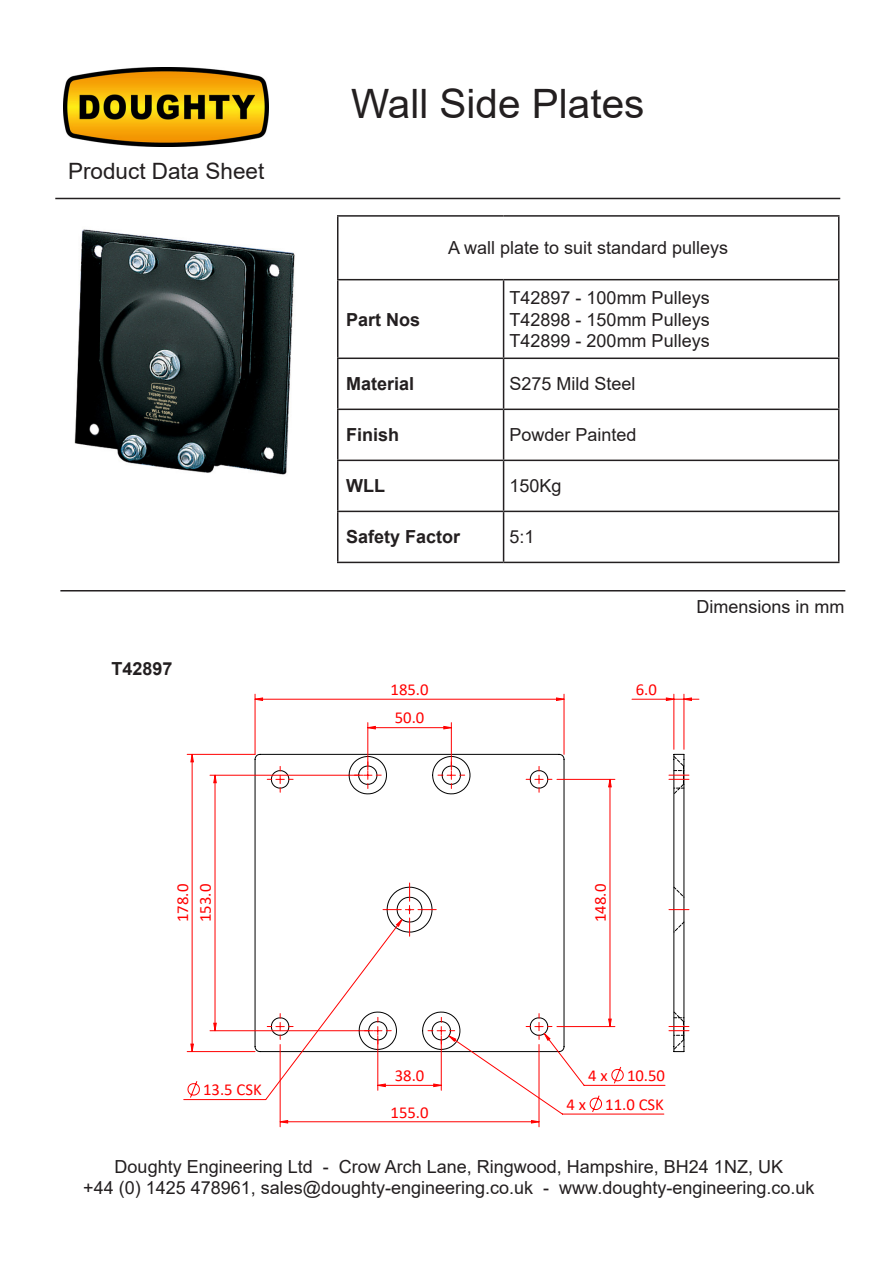
<style>
.page{position:relative;width:893px;height:1263px;background:#fff}
.page>*{position:absolute;margin:0;border:0;box-sizing:border-box;transform-origin:0 0}
.t1{font:40.5px "Arial";color:#231f20}
.t2{font:22.5px "Arial";color:#231f20}
.t3{font:18px "Arial";color:#231f20}
.t4{font:700 18px "Arial";color:#231f20}
.t5{font:16.65px/28.7px "Calibri";color:#f00;text-align:right}
</style>
<div class="page">
<img style="left:64px;top:68px;width:205px;height:79px">
<hr style="left:55px;top:198px;width:785px;height:1px;background:#231f20">
<hr style="left:60px;top:590px;width:785px;height:1px;background:#231f20">
<img style="left:74px;top:229px;width:221px;height:246px">
<hr style="left:673px;top:759px;width:1px;height:288px;background:#000">
<hr style="left:683px;top:759px;width:1px;height:288px;background:#000">
<svg style="left:673px;top:921px;width:12px;height:12px"></svg>
<svg style="left:673px;top:886px;width:12px;height:12px"></svg>
<svg style="left:669px;top:1011px;width:20px;height:41px"></svg>
<svg style="left:669px;top:754px;width:20px;height:41px"></svg>
<svg style="left:669px;top:909px;width:20px;height:1px"></svg>
<hr style="left:164px;top:1193px;width:546px;height:1px;background:#c0c0c0">
<hr style="left:164px;top:672px;width:1px;height:473px;background:#c0c0c0">
<hr style="left:164px;top:672px;width:546px;height:1px;background:#c0c0c0">
<hr style="left:736px;top:672px;width:1px;height:473px;background:#c0c0c0">
<svg style="left:183px;top:1018px;width:483px;height:97px"></svg>
<hr style="left:255px;top:694px;width:1px;height:60px;background:#f00">
<hr style="left:564px;top:694px;width:1px;height:60px;background:#f00">
<hr style="left:280px;top:1044px;width:1px;height:83px;background:#f00">
<hr style="left:539px;top:1044px;width:1px;height:83px;background:#f00">
<hr style="left:187px;top:754px;width:68px;height:1px;background:#f00">
<hr style="left:187px;top:1051px;width:68px;height:1px;background:#f00">
<hr style="left:557px;top:779px;width:58px;height:1px;background:#f00">
<hr style="left:557px;top:1026px;width:58px;height:1px;background:#f00">
<hr style="left:673px;top:694px;width:1px;height:55px;background:#f00">
<hr style="left:683px;top:694px;width:1px;height:55px;background:#f00">
<hr style="left:632px;top:699px;width:42px;height:1px;background:#f00">
<svg style="left:255px;top:698px;width:309px;height:425px"></svg>
<svg style="left:377px;top:1083px;width:65px;height:4px"></svg>
<svg style="left:367px;top:725px;width:85px;height:5px"></svg>
<svg style="left:191px;top:754px;width:420px;height:297px"></svg>
<svg style="left:665px;top:697px;width:34px;height:4px"></svg>
<hr style="left:337px;top:215px;width:167px;height:2px;background:#231f20">
<hr style="left:337px;top:217px;width:1px;height:62px;background:#231f20">
<hr style="left:504px;top:215px;width:335px;height:2px;background:#231f20">
<hr style="left:838px;top:217px;width:1px;height:62px;background:#231f20">
<hr style="left:337px;top:279px;width:167px;height:1px;background:#231f20">
<hr style="left:337px;top:280px;width:1px;height:77px;background:#231f20">
<hr style="left:504px;top:279px;width:335px;height:1px;background:#231f20">
<hr style="left:503px;top:280px;width:1px;height:77px;background:#231f20">
<hr style="left:838px;top:280px;width:1px;height:77px;background:#231f20">
<hr style="left:337px;top:357px;width:167px;height:2px;background:#231f20">
<hr style="left:337px;top:359px;width:1px;height:50px;background:#231f20">
<hr style="left:504px;top:357px;width:335px;height:2px;background:#231f20">
<hr style="left:503px;top:359px;width:1px;height:50px;background:#231f20">
<hr style="left:838px;top:359px;width:1px;height:50px;background:#231f20">
<hr style="left:503px;top:410px;width:1px;height:50px;background:#231f20">
<hr style="left:503px;top:461px;width:1px;height:50px;background:#231f20">
<hr style="left:503px;top:512px;width:1px;height:50px;background:#231f20">
<hr style="left:337px;top:409px;width:167px;height:1px;background:#231f20">
<hr style="left:337px;top:410px;width:1px;height:50px;background:#231f20">
<hr style="left:504px;top:409px;width:335px;height:1px;background:#231f20">
<hr style="left:838px;top:410px;width:1px;height:50px;background:#231f20">
<hr style="left:337px;top:460px;width:167px;height:1px;background:#231f20">
<hr style="left:337px;top:461px;width:1px;height:50px;background:#231f20">
<hr style="left:504px;top:460px;width:335px;height:1px;background:#231f20">
<hr style="left:838px;top:461px;width:1px;height:50px;background:#231f20">
<hr style="left:337px;top:511px;width:167px;height:1px;background:#231f20">
<hr style="left:337px;top:512px;width:1px;height:50px;background:#231f20">
<hr style="left:504px;top:511px;width:335px;height:1px;background:#231f20">
<hr style="left:838px;top:512px;width:1px;height:50px;background:#231f20">
<hr style="left:337px;top:562px;width:167px;height:1px;background:#231f20">
<hr style="left:504px;top:562px;width:335px;height:1px;background:#231f20">
<p class="t2" style="left:68px;top:155px;width:198px">Product Data Sheet</p>
<p class="t4" style="left:112px;top:656px;width:63px">T42897</p>
<p class="t1" style="left:351px;top:76px;width:295px">Wall Side Plates</p>
<p class="t4" style="left:346px;top:306px;width:76px">Part Nos</p>
<p class="t3" style="left:448px;top:236px;width:282px">A wall plate to suit standard pulleys</p>
<p class="t3" style="left:510px;top:285px;width:202px">T42897 - 100mm Pulleys</p>
<p class="t3" style="left:510px;top:307px;width:202px">T42898 - 150mm Pulleys</p>
<p class="t3" style="left:510px;top:328px;width:202px">T42899 - 200mm Pulleys</p>
<p class="t4" style="left:346px;top:371px;width:70px">Material</p>
<p class="t3" style="left:510px;top:372px;width:128px">S275 Mild Steel</p>
<p class="t4" style="left:346px;top:422px;width:55px">Finish</p>
<p class="t3" style="left:510px;top:423px;width:129px">Powder Painted</p>
<p class="t4" style="left:346px;top:473px;width:40px">WLL</p>
<p class="t3" style="left:510px;top:474px;width:54px">150Kg</p>
<p class="t4" style="left:346px;top:524px;width:116px">Safety Factor</p>
<p class="t3" style="left:510px;top:525px;width:27px">5:1</p>
<p class="t5" style="left:391px;top:675px;width:40px">185.0</p>
<p class="t5" style="left:395px;top:703px;width:31px">50.0</p>
<p class="t5" style="left:636px;top:675px;width:23px">6.0</p>
<p class="t3" style="left:696px;top:595px;width:150px">Dimensions in mm</p>
<p class="t5" style="left:168px;top:922px;width:40px;rotate:-90deg">178.0</p>
<p class="t5" style="left:585px;top:922px;width:40px;rotate:-90deg">148.0</p>
<p class="t5" style="left:191px;top:922px;width:40px;rotate:-90deg">153.0</p>
<p class="t5" style="left:203px;top:1075px;width:60px">13.5 CSK</p>
<p class="t5" style="left:395px;top:1061px;width:31px">38.0</p>
<p class="t5" style="left:566px;top:1060px;width:100px">4 x 10.50<br>4 x 11.0 CSK</p>
<p class="t5" style="left:391px;top:1097px;width:40px">155.0</p>
<p class="t3" style="left:115px;top:1154px;width:670px">Doughty Engineering Ltd - Crow Arch Lane, Ringwood, Hampshire, BH24 1NZ, UK</p>
<p class="t3" style="left:83px;top:1175px;width:733px">+44 (0) 1425 478961, sales@doughty-engineering.co.uk - www.doughty-engineering.co.uk</p>
</div>
